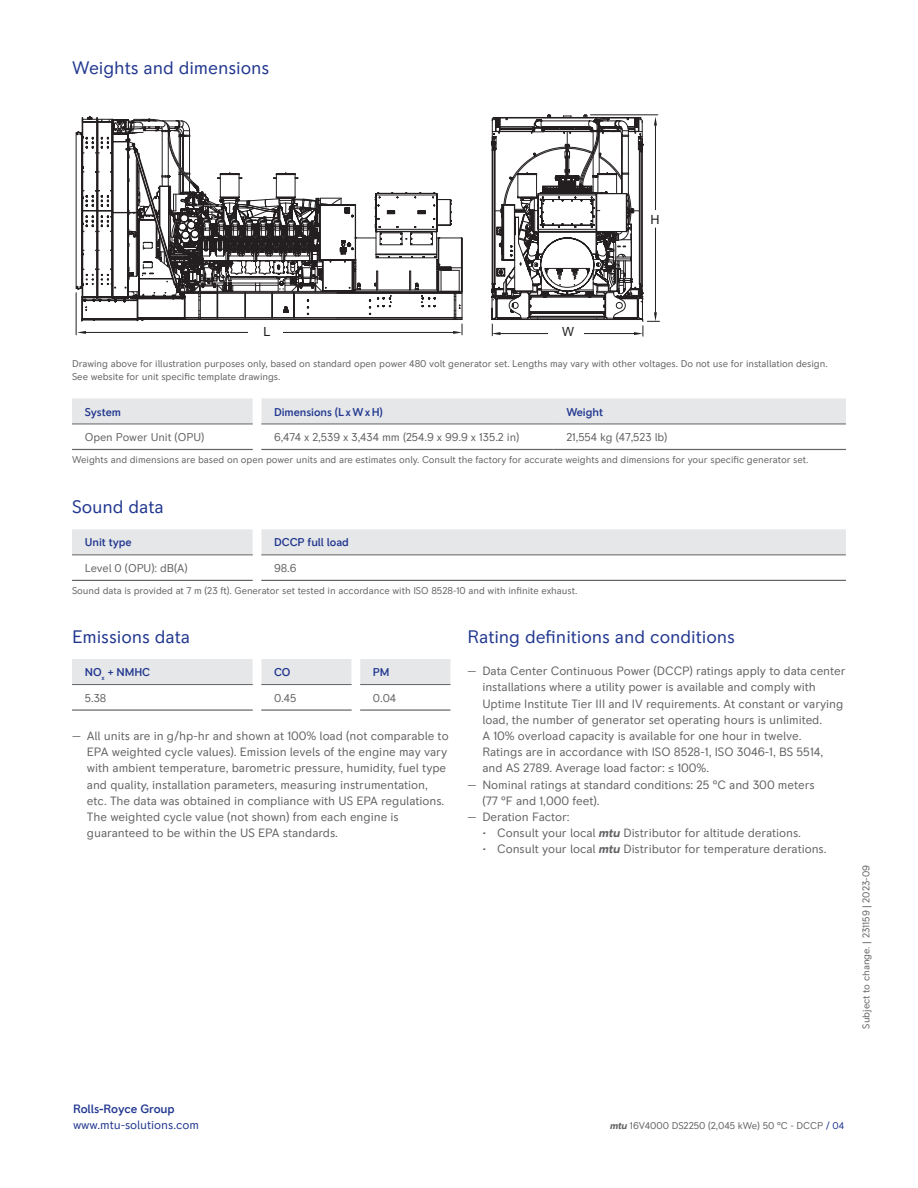
<style>
.page{position:relative;width:918px;height:1188px;background:#fff}
.page>*{position:absolute;margin:0;border:0;box-sizing:border-box;transform-origin:0 0}
.Subheadline_REG_LA_G{font:18px "RR Pioneer";letter-spacing:-.005em;color:#21378f}
.Subheadline_REG_LA_B{font:18px "RR Pioneer";letter-spacing:-.005em;color:#21378f}
.t1{font:12.6px "Arial";color:#231f20}
.t2{font:12px/16.2px "RR Pioneer";letter-spacing:-.005em;color:#636366}
.t3{font:12px "RR Pioneer";letter-spacing:-.005em;color:#21378f}
.t4{font:500 12px "RR Pioneer";letter-spacing:-.01em;color:#21378f}
.Label_REG_LA_NOGRID{font:11.25px "RR Pioneer";letter-spacing:-.005em;color:#636366}
.Label_Med_LA_NOGRID{font:500 11.25px "RR Pioneer";letter-spacing:-.005em;color:#21378f}
.Footer_REG_Li_Grey4{font:9.75px/12.6px "RR Pioneer";letter-spacing:-.005em;color:#636366}
.s1{font-weight:700;font-style:italic}
.s2{color:#21378f}
</style>
<div class="page">
<svg style="left:76px;top:114px;width:583px;height:223px"></svg>
<div style="left:248px;top:325px;width:35px;height:16px;background:#fff"></div>
<div style="left:548px;top:324px;width:36px;height:21px;background:#fff"></div>
<div style="left:647px;top:210px;width:15px;height:15px;background:#fff"></div>
<svg style="left:72px;top:398px;width:774px;height:51px"></svg>
<hr style="left:72px;top:424px;width:181px;height:1px;background:#636366">
<hr style="left:261px;top:424px;width:293px;height:1px;background:#636366">
<hr style="left:554px;top:424px;width:292px;height:1px;background:#636366">
<hr style="left:72px;top:449px;width:181px;height:1px;background:#636366">
<hr style="left:261px;top:449px;width:293px;height:1px;background:#636366">
<hr style="left:554px;top:449px;width:292px;height:1px;background:#636366">
<svg style="left:72px;top:529px;width:774px;height:51px"></svg>
<hr style="left:72px;top:555px;width:181px;height:1px;background:#636366">
<hr style="left:261px;top:555px;width:585px;height:1px;background:#636366">
<hr style="left:72px;top:580px;width:181px;height:1px;background:#636366">
<hr style="left:261px;top:580px;width:585px;height:1px;background:#636366">
<svg style="left:72px;top:659px;width:378px;height:27px"></svg>
<hr style="left:72px;top:684px;width:181px;height:1px;background:#636366">
<hr style="left:261px;top:684px;width:91px;height:1px;background:#636366">
<hr style="left:360px;top:684px;width:90px;height:1px;background:#636366">
<hr style="left:72px;top:709px;width:181px;height:2px;background:#636366">
<hr style="left:261px;top:709px;width:91px;height:2px;background:#636366">
<hr style="left:360px;top:709px;width:90px;height:2px;background:#636366">
<p class="Subheadline_REG_LA_B" style="left:72px;top:58px;width:199px">Weights and dimensions</p>
<p class="t1" style="left:651px;top:211px;width:11px">H</p>
<p class="t1" style="left:263px;top:323px;width:9px">L</p>
<p class="t1" style="left:562px;top:323px;width:13px">W</p>
<p class="Footer_REG_Li_Grey4" style="left:72px;top:358px;width:757px">Drawing above for illustration purposes only, based on standard open power 480 volt generator set. Lengths may vary with other voltages. Do not use for installation design.<br>See website for unit specific template drawings.</p>
<p class="Label_Med_LA_NOGRID" style="left:85px;top:405px;width:38px">System</p>
<p class="Label_Med_LA_NOGRID" style="left:274px;top:405px;width:110px">Dimensions (LxWxH)</p>
<p class="Label_Med_LA_NOGRID" style="left:566px;top:405px;width:38px">Weight</p>
<p class="Label_REG_LA_NOGRID" style="left:85px;top:431px;width:121px">Open Power Unit (OPU)</p>
<p class="Label_REG_LA_NOGRID" style="left:274px;top:431px;width:247px">6,474 x 2,539 x 3,434 mm (254.9 x 99.9 x 135.2 in)</p>
<p class="Label_REG_LA_NOGRID" style="left:566px;top:431px;width:103px">21,554 kg (47,523 lb)</p>
<p class="Footer_REG_Li_Grey4" style="left:72px;top:454px;width:738px">Weights and dimensions are based on open power units and are estimates only. Consult the factory for accurate weights and dimensions for your specific generator set.</p>
<p class="Subheadline_REG_LA_G" style="left:72px;top:496px;width:93px">Sound data</p>
<p class="Label_Med_LA_NOGRID" style="left:85px;top:536px;width:48px">Unit type</p>
<p class="Label_Med_LA_NOGRID" style="left:274px;top:536px;width:76px">DCCP full load</p>
<p class="Label_REG_LA_NOGRID" style="left:85px;top:561px;width:104px">Level 0 (OPU): dB(A)</p>
<p class="Label_REG_LA_NOGRID" style="left:274px;top:561px;width:24px">98.6</p>
<p class="Footer_REG_Li_Grey4" style="left:72px;top:584px;width:507px">Sound data is provided at 7 m (23 ft). Generator set tested in accordance with ISO 8528-10 and with infinite exhaust.</p>
<p class="Subheadline_REG_LA_G" style="left:72px;top:626px;width:120px">Emissions data</p>
<p class="Label_Med_LA_NOGRID" style="left:85px;top:666px;width:67px">NO<sub>x</sub> + NMHC</p>
<p class="Label_Med_LA_NOGRID" style="left:274px;top:666px;width:18px">CO</p>
<p class="Label_Med_LA_NOGRID" style="left:373px;top:666px;width:18px">PM</p>
<p class="Label_REG_LA_NOGRID" style="left:85px;top:691px;width:23px">5.38</p>
<p class="Label_REG_LA_NOGRID" style="left:274px;top:691px;width:24px">0.45</p>
<p class="Label_REG_LA_NOGRID" style="left:373px;top:691px;width:25px">0.04</p>
<p class="t2" style="left:87px;top:728px;width:363px;text-indent:-15px">— All units are in g/hp-hr and shown at 100% load (not comparable to EPA weighted cycle values). Emission levels of the engine may vary with ambient temperature, barometric pressure, humidity, fuel type and quality, installation parameters, measuring instrumentation, etc. The data was obtained in compliance with US EPA regulations.<br>The weighted cycle value (not shown) from each engine is guaranteed to be within the US EPA standards.</p>
<p class="Subheadline_REG_LA_G" style="left:468px;top:626px;width:269px">Rating definitions and conditions</p>
<p class="t2" style="left:482px;top:663px;width:365px;text-indent:-15px">— Data Center Continuous Power (DCCP) ratings apply to data center installations where a utility power is available and comply with Uptime Institute Tier III and IV requirements. At constant or varying load, the number of generator set operating hours is unlimited.<br>A 10% overload capacity is available for one hour in twelve.<br>Ratings are in accordance with ISO 8528-1, ISO 3046-1, BS 5514, and AS 2789. Average load factor: ≤ 100%.</p>
<p class="t2" style="left:482px;top:776px;width:334px;text-indent:-15px">— Nominal ratings at standard conditions: 25 °C and 300 meters (77 °F and 1,000 feet).</p>
<p class="t2" style="left:468px;top:809px;width:104px">— Deration Factor:</p>
<p class="t2" style="left:482px;top:825px;width:320px">• Consult your local <span class="s1">mtu</span> Distributor for altitude derations.</p>
<p class="t2" style="left:482px;top:841px;width:346px">• Consult your local <span class="s1">mtu</span> Distributor for temperature derations.</p>
<p class="Footer_REG_Li_Grey4" style="left:860px;top:1029px;width:165px;rotate:-90deg">Subject to change. | 231159 | 2023-09</p>
<p class="t4" style="left:73px;top:1101px;width:103px">Rolls-Royce Group</p>
<p class="t3" style="left:73px;top:1118px;width:128px">www.mtu-solutions.com</p>
<p class="Footer_REG_Li_Grey4" style="left:610px;top:1119px;width:236px"><span class="s1">mtu</span> 16V4000 DS2250 (2,045 kWe) 50 °C - DCCP <span class="s2">/ 04</span></p>
</div>
